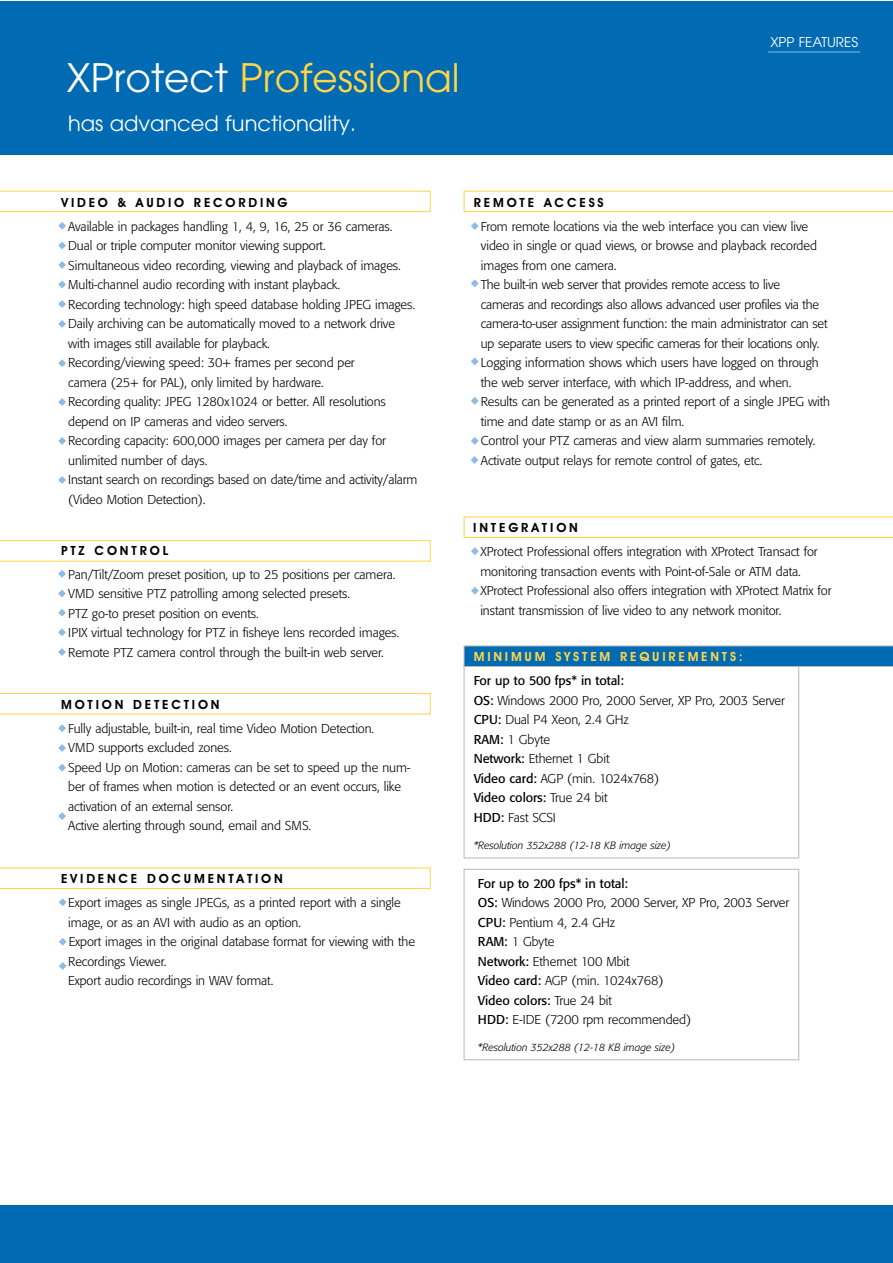
<style>
.page{position:relative;width:893px;height:1263px;background:#fff}
.page>*{position:absolute;margin:0;border:0;box-sizing:border-box;transform-origin:0 0}
.t1{font:39px "Avant Garde";color:#ffd547}
.t2{font:21px "Avant Garde";color:#fff}
.t3{font:13.5px "Avant Garde";color:#fff}
.t4{font:300 12.75px/19.5px "Formata";letter-spacing:-.005em;color:#000}
.t5{font:600 12.75px "Avant Garde IT Cby BT";letter-spacing:.22em;color:#000}
.t6{font:600 12.75px "Avant Garde IT Cby BT";letter-spacing:.22em;color:#ffd547}
.t7{font:italic 300 10.5px "Formata";letter-spacing:-.005em;color:#000}
.s1{color:#fff}
.s2{font-weight:400}
</style>
<div class="page">
<div style="left:0;top:2px;width:892px;height:153px;background:#006ab2"></div>
<div style="left:0;top:1205px;width:892px;height:58px;background:#006ab2"></div>
<svg style="left:463px;top:667px;width:336px;height:394px"></svg>
<svg style="left:0;top:191px;width:430px;height:21px"></svg>
<svg style="left:0;top:693px;width:430px;height:21px"></svg>
<svg style="left:0;top:868px;width:430px;height:21px"></svg>
<svg style="left:463px;top:191px;width:429px;height:21px"></svg>
<svg style="left:471px;top:222px;width:7px;height:8px"></svg>
<svg style="left:58px;top:222px;width:8px;height:8px"></svg>
<svg style="left:58px;top:242px;width:8px;height:7px"></svg>
<svg style="left:58px;top:261px;width:8px;height:8px"></svg>
<svg style="left:58px;top:281px;width:8px;height:7px"></svg>
<svg style="left:58px;top:300px;width:8px;height:8px"></svg>
<svg style="left:58px;top:320px;width:8px;height:8px"></svg>
<svg style="left:58px;top:359px;width:8px;height:8px"></svg>
<svg style="left:58px;top:398px;width:8px;height:8px"></svg>
<svg style="left:58px;top:437px;width:8px;height:8px"></svg>
<svg style="left:58px;top:476px;width:8px;height:8px"></svg>
<svg style="left:58px;top:724px;width:8px;height:8px"></svg>
<svg style="left:58px;top:744px;width:8px;height:8px"></svg>
<svg style="left:58px;top:764px;width:8px;height:8px"></svg>
<svg style="left:58px;top:812px;width:8px;height:8px"></svg>
<svg style="left:471px;top:456px;width:7px;height:8px"></svg>
<svg style="left:471px;top:279px;width:7px;height:8px"></svg>
<svg style="left:471px;top:358px;width:7px;height:7px"></svg>
<svg style="left:471px;top:397px;width:7px;height:8px"></svg>
<svg style="left:471px;top:437px;width:7px;height:8px"></svg>
<svg style="left:59px;top:898px;width:8px;height:8px"></svg>
<svg style="left:59px;top:938px;width:8px;height:8px"></svg>
<svg style="left:59px;top:962px;width:8px;height:8px"></svg>
<svg style="left:463px;top:517px;width:429px;height:21px"></svg>
<svg style="left:471px;top:547px;width:8px;height:8px"></svg>
<svg style="left:471px;top:587px;width:8px;height:8px"></svg>
<svg style="left:0;top:540px;width:430px;height:22px"></svg>
<svg style="left:58px;top:648px;width:8px;height:8px"></svg>
<svg style="left:58px;top:628px;width:8px;height:8px"></svg>
<svg style="left:58px;top:609px;width:8px;height:8px"></svg>
<svg style="left:58px;top:590px;width:8px;height:7px"></svg>
<svg style="left:58px;top:570px;width:8px;height:8px"></svg>
<svg style="left:463px;top:646px;width:429px;height:21px;background:#0d6fb2"></svg>
<hr style="left:768px;top:52px;width:92px;height:1px;background:#8dbbe4">
<h1 class="t1" style="left:67px;top:63px;width:394px"><span class="s1">XProtect</span> Professional</h1>
<h2 class="t2" style="left:68px;top:116px;width:289px">has advanced functionality.</h2>
<p class="t3" style="left:770px;top:37px;width:89px">XPP FEATURES</p>
<p class="t5" style="left:61px;top:198px;width:228px">VIDEO &amp; AUDIO RECORDING</p>
<p class="t4" style="left:68px;top:217px;width:350px">Available in packages handling 1, 4, 9, 16, 25 or 36 cameras.<br>Dual or triple computer monitor viewing support.<br>Simultaneous video recording, viewing and playback of images.<br>Multi-channel audio recording with instant playback.<br>Recording technology: high speed database holding JPEG images.<br>Daily archiving can be automatically moved to a network drive with images still available for playback.<br>Recording/viewing speed: 30+ frames per second per<br>camera (25+ for PAL), only limited by hardware.<br>Recording quality: JPEG 1280x1024 or better. All resolutions depend on IP cameras and video servers.<br>Recording capacity: 600,000 images per camera per day for unlimited number of days.<br>Instant search on recordings based on date/time and activity/alarm (Video Motion Detection).</p>
<p class="t5" style="left:61px;top:545px;width:109px">PTZ CONTROL</p>
<p class="t4" style="left:68px;top:565px;width:332px">Pan/Tilt/Zoom preset position, up to 25 positions per camera.<br>VMD sensitive PTZ patrolling among selected presets.<br>PTZ go-to preset position on events.<br>IPIX virtual technology for PTZ in fisheye lens recorded images.<br>Remote PTZ camera control through the built-in web server.</p>
<p class="t5" style="left:61px;top:700px;width:160px">MOTION DETECTION</p>
<p class="t4" style="left:68px;top:720px;width:344px">Fully adjustable, built-in, real time Video Motion Detection.<br>VMD supports excluded zones.<br>Speed Up on Motion: cameras can be set to speed up the num&shy;ber of frames when motion is detected or an event occurs, like activation of an external sensor.<br>Active alerting through sound, email and SMS.</p>
<p class="t5" style="left:61px;top:874px;width:223px">EVIDENCE DOCUMENTATION</p>
<p class="t4" style="left:68px;top:894px;width:334px">Export images as single JPEGs, as a printed report with a single image, or as an AVI with audio as an option.</p>
<p class="t4" style="left:68px;top:933px;width:348px;text-indent:-7px">- Export images in the original database format for viewing with the<br>Recordings Viewer.<br>Export audio recordings in WAV format.</p>
<p class="t5" style="left:473px;top:198px;width:131px">REMOTE ACCESS</p>
<p class="t4" style="left:481px;top:217px;width:351px">From remote locations via the web interface you can view live video in single or quad views, or browse and playback recorded images from one camera.<br>The built-in web server that provides remote access to live<br>cameras and recordings also allows advanced user profiles via the camera-to-user assignment function: the main administrator can set up separate users to view specific cameras for their locations only.<br>Logging information shows which users have logged on through the web server interface, with which IP-address, and when.<br>Results can be generated as a printed report of a single JPEG with time and date stamp or as an AVI film.<br>Control your PTZ cameras and view alarm summaries remotely.<br>Activate output relays for remote control of gates, etc.</p>
<p class="t5" style="left:473px;top:523px;width:106px">INTEGRATION</p>
<p class="t4" style="left:480px;top:543px;width:352px">XProtect Professional offers integration with XProtect Transact for monitoring transaction events with Point-of-Sale or ATM data.<br>XProtect Professional also offers integration with XProtect Matrix for instant transmission of live video to any network monitor.</p>
<p class="t6" style="left:473px;top:652px;width:270px">MINIMUM SYSTEM REQUIREMENTS:</p>
<p class="t4" style="left:473px;top:672px;width:313px"><span class="s2">For up to 500 fps* in total:<br>OS:</span> Windows 2000 Pro, 2000 Server, XP Pro, 2003 Server<br><span class="s2">CPU:</span> Dual P4 Xeon, 2.4 GHz<br><span class="s2">RAM:</span> 1 Gbyte<br><span class="s2">Network:</span> Ethernet 1 Gbit<br><span class="s2">Video card:</span> AGP (min. 1024x768)<br><span class="s2">Video colors:</span> True 24 bit<br><span class="s2">HDD:</span> Fast SCSI</p>
<p class="t7" style="left:473px;top:840px;width:199px">*Resolution 352x288 (12-18 KB image size)</p>
<p class="t4" style="left:478px;top:874px;width:313px"><span class="s2">For up to 200 fps* in total:<br>OS:</span> Windows 2000 Pro, 2000 Server, XP Pro, 2003 Server<br><span class="s2">CPU:</span> Pentium 4, 2.4 GHz<br><span class="s2">RAM:</span> 1 Gbyte<br><span class="s2">Network:</span> Ethernet 100 Mbit<br><span class="s2">Video card:</span> AGP (min. 1024x768)<br><span class="s2">Video colors:</span> True 24 bit<br><span class="s2">HDD:</span> E-IDE (7200 rpm recommended)</p>
<p class="t7" style="left:478px;top:1043px;width:199px">*Resolution 352x288 (12-18 KB image size)</p>
</div>
